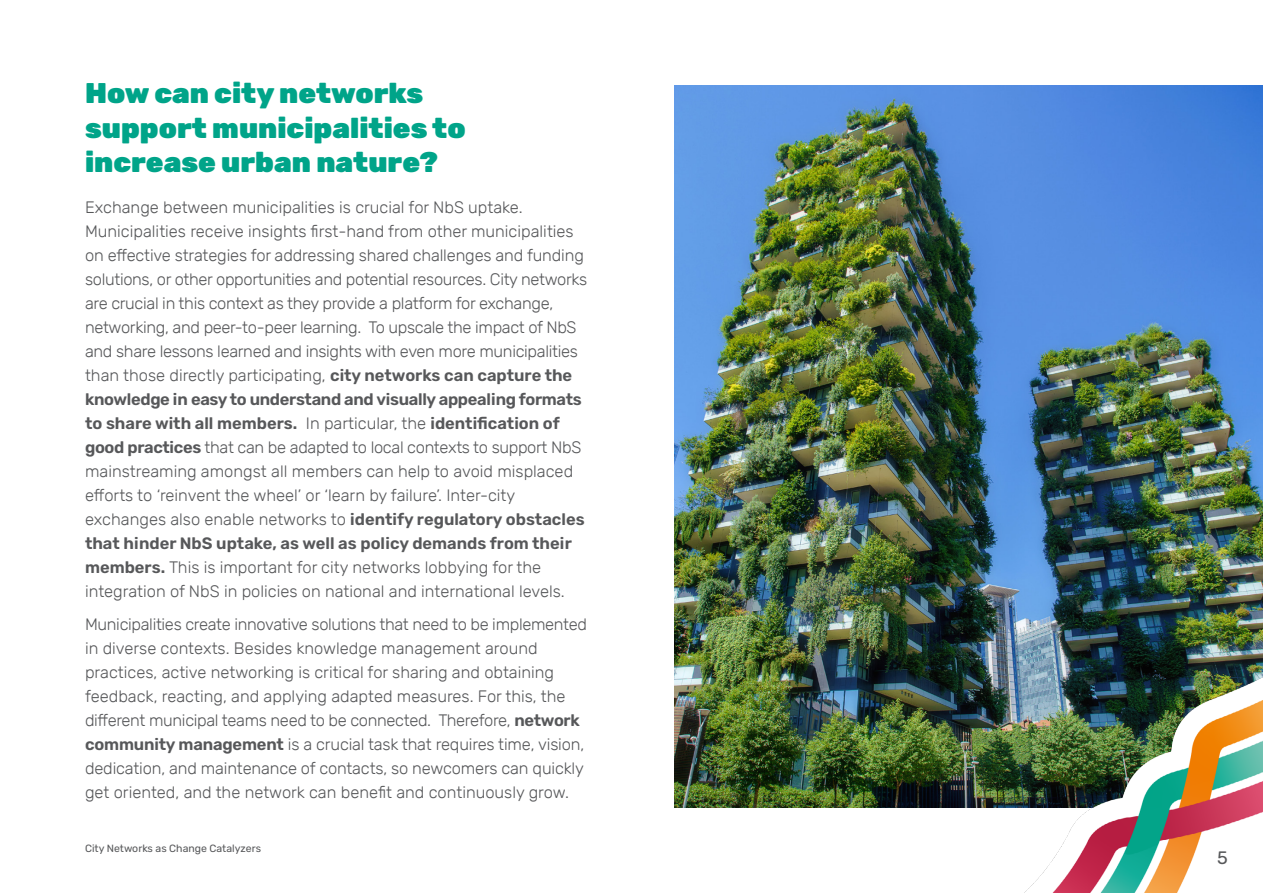
<style>
.page{position:relative;width:1263px;height:893px;background:#fff}
.page>*{position:absolute;margin:0;border:0;box-sizing:border-box;transform-origin:0 0}
.t1{font:900 28.5px/34.5px "Rubik";color:#00a489}
.t2{font:18px "Rubik";color:#57585a}
.t3{font:300 16.5px/24px "Rubik";letter-spacing:-.01em;color:#57585a}
.t4{font:10.5px "Rubik";color:#57585a}
.s1{font-weight:600}
</style>
<div class="page">
<img style="left:674px;top:85px;width:589px;height:723px">
<img style="left:961px;top:631px;width:302px;height:262px">
<p class="t1" style="left:85px;top:77px;width:382px">How can city networks support municipalities to increase urban nature?</p>
<p class="t3" style="left:85px;top:196px;width:504px">Exchange between municipalities is crucial for NbS uptake.<br>Municipalities receive insights first-hand from other municipalities on effective strategies for addressing shared challenges and funding solutions, or other opportunities and potential resources. City networks are crucial in this context as they provide a platform for exchange, networking, and peer-to-peer learning. To upscale the impact of NbS and share lessons learned and insights with even more municipalities than those directly participating, <span class="s1">city networks can capture the knowledge in easy to understand and visually appealing formats to share with all members.</span> In particular, the <span class="s1">identification of good practices</span> that can be adapted to local contexts to support NbS mainstreaming amongst all members can help to avoid misplaced efforts to ‘reinvent the wheel’ or ‘learn by failure’. Inter-city exchanges also enable networks to <span class="s1">identify regulatory obstacles that hinder NbS uptake, as well as policy demands from their members.</span> This is important for city networks lobbying for the integration of NbS in policies on national and international levels.</p>
<p class="t3" style="left:85px;top:612px;width:503px">Municipalities create innovative solutions that need to be implemented in diverse contexts. Besides knowledge management around practices, active networking is critical for sharing and obtaining feedback, reacting, and applying adapted measures. For this, the different municipal teams need to be connected. Therefore, <span class="s1">network community management</span> is a crucial task that requires time, vision, dedication, and maintenance of contacts, so newcomers can quickly get oriented, and the network can benefit and continuously grow.</p>
<p class="t4" style="left:85px;top:842px;width:177px">City Networks as Change Catalyzers</p>
<p class="t2" style="left:1217px;top:847px;width:12px">5</p>
</div>
